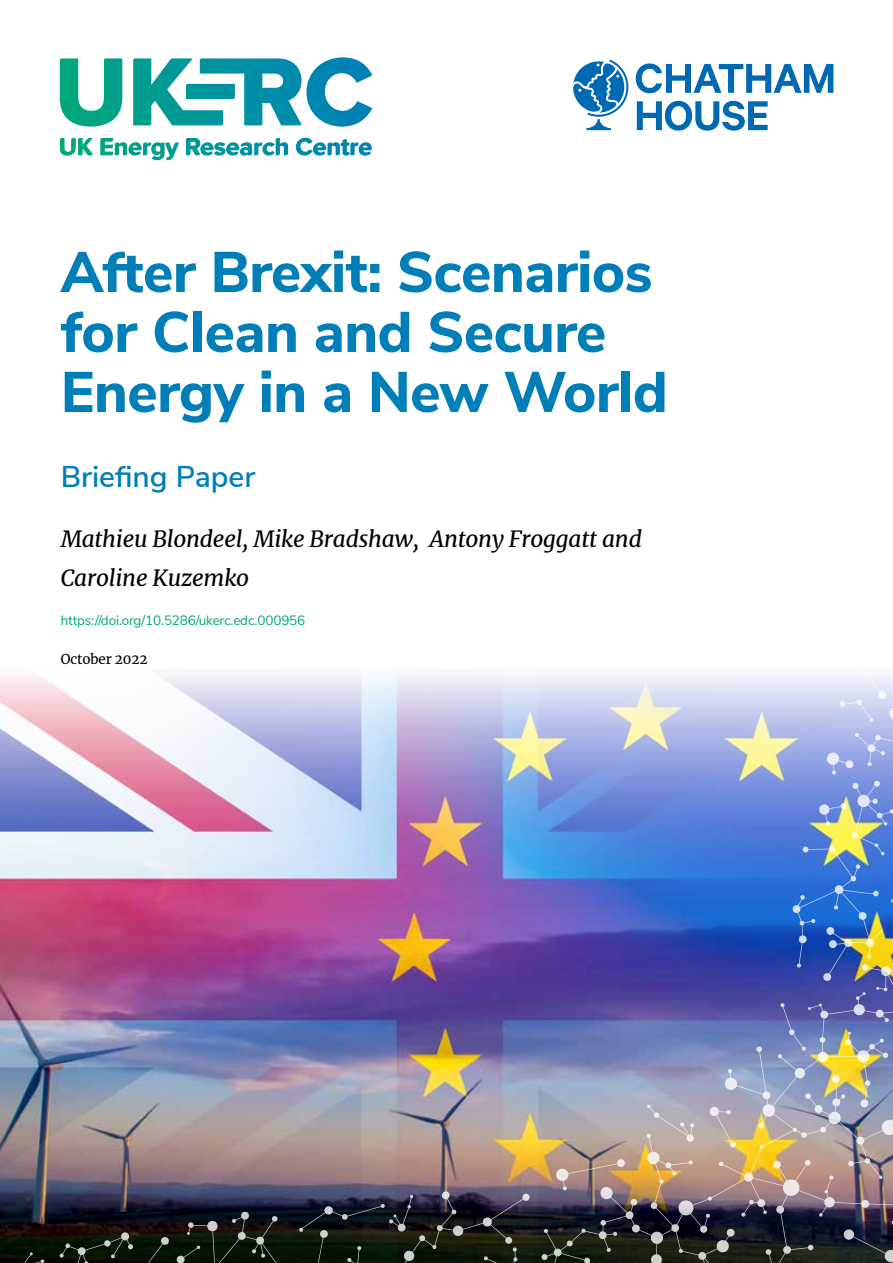
<style>
.page{position:relative;width:893px;height:1263px;background:#fff}
.page>*{position:absolute;margin:0;border:0;box-sizing:border-box;transform-origin:0 0}
.t1{font:800 57px/60px "Nunito Sans";letter-spacing:-.01em;color:#007eb8}
.t2{font:600 30px "Nunito Sans";color:#007eb8}
.t3{font:italic 22.5px/39px "Merriweather";letter-spacing:-.01em;color:#000}
.t4{font:13.5px "Nunito Sans";letter-spacing:-.01em;color:#01aa74}
.t5{font:13.5px "Merriweather";letter-spacing:-.01em;color:#000}
</style>
<div class="page">
<img style="left:0;top:674px;width:792px;height:517px">
<img style="left:322px;top:898px;width:571px;height:365px">
<svg style="left:647px;top:1104px;width:47px;height:38px;background:#bab4b7"></svg>
<img style="left:792px;top:674px;width:101px;height:307px">
<svg style="left:0;top:1191px;width:530px;height:72px;background:#1f2326"></svg>
<svg style="left:60px;top:57px;width:312px;height:99px"></svg>
<svg style="left:573px;top:60px;width:260px;height:71px"></svg>
<h1 class="t1" style="left:61px;top:239px;width:608px">After Brexit: Scenarios for Clean and Secure<br>Energy in a New World</h1>
<h2 class="t2" style="left:61px;top:454px;width:196px">Briefing Paper</h2>
<p class="t3" style="left:61px;top:519px;width:583px">Mathieu Blondeel, Mike Bradshaw, Antony Froggatt and<br>Caroline Kuzemko</p>
<p class="t4" style="left:61px;top:610px;width:246px">https://doi.org/10.5286/ukerc.edc.000956</p>
<p class="t5" style="left:61px;top:650px;width:88px">October 2022</p>
</div>
